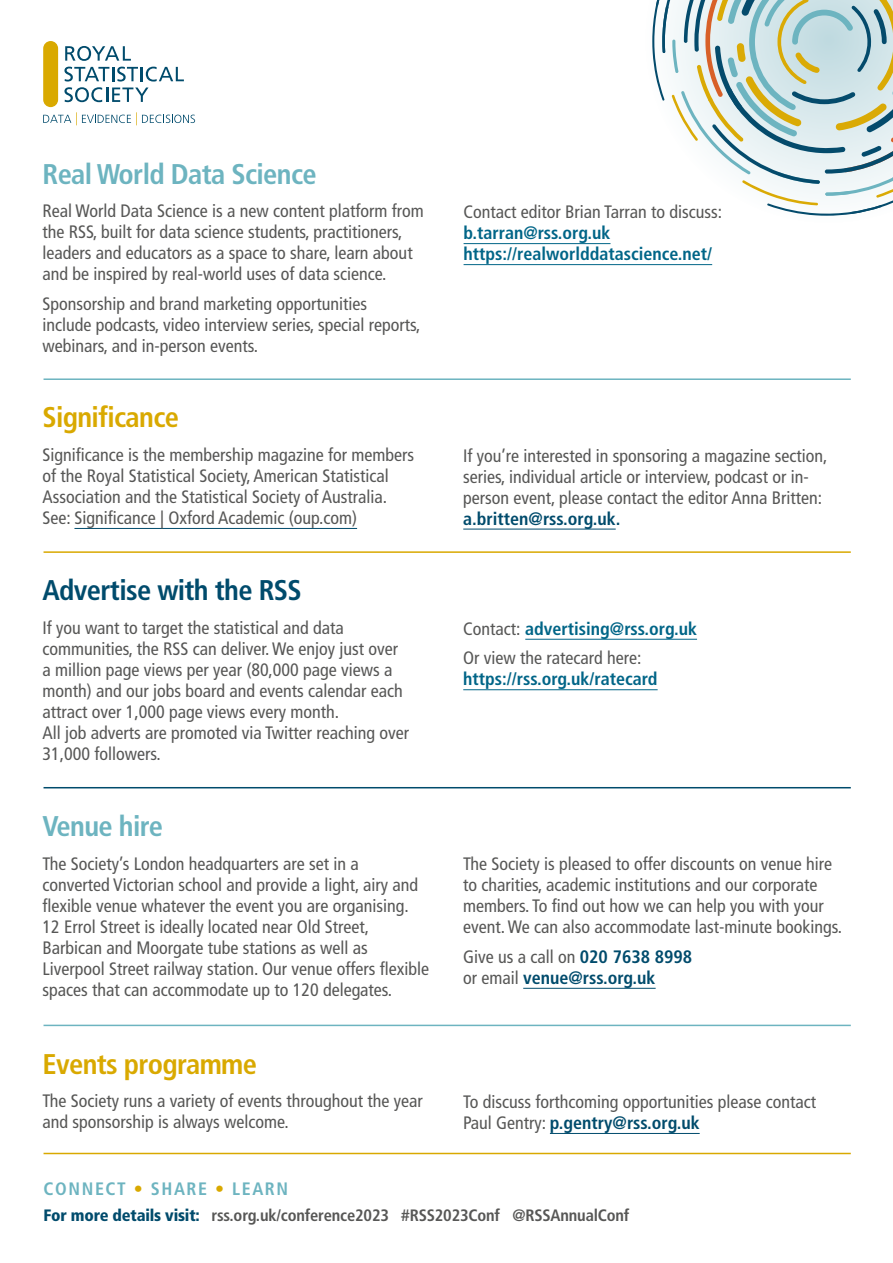
<style>
.page{position:relative;width:893px;height:1263px;background:#fff}
.page>*{position:absolute;margin:0;border:0;box-sizing:border-box;transform-origin:0 0}
.t1{font:700 condensed 28.5px "Frutiger LT Std";letter-spacing:-.025em;color:#6db4c0}
.t2{font:700 condensed 28.5px "Frutiger LT Std";letter-spacing:-.025em;color:#d9a900}
.t3{font:700 condensed 28.5px "Frutiger LT Std";letter-spacing:-.025em;color:#004b6c}
.t4{font:condensed 18px/21px "Frutiger LT Std";color:#575756}
.t5{font:700 condensed 18px/21px "Frutiger LT Std";color:#006587}
.t6{font:700 condensed 18px/21px "Frutiger LT Std";color:#004b6c}
.t7{font:700 condensed 18px "Frutiger LT Std";letter-spacing:.09em;color:#6db4c0}
.t8{font:700 condensed 16.5px "Frutiger LT Std";letter-spacing:-.01em;color:#575756}
.s1{font-weight:400;color:#575756}
.s2{font-weight:700;color:#004b6c}
.s3{color:#d9a900}
.s4{font-weight:900;color:#004b6c}
</style>
<div class="page">
<svg style="left:652px;top:0;width:241px;height:216px"></svg>
<hr style="left:464px;top:243px;width:146px;height:1px;background:#006587">
<hr style="left:464px;top:264px;width:248px;height:1px;background:#006587">
<hr style="left:525px;top:639px;width:172px;height:1px;background:#006587">
<hr style="left:463px;top:689px;width:195px;height:1px;background:#006587">
<hr style="left:74px;top:528px;width:283px;height:1px;background:#004b6c">
<hr style="left:463px;top:529px;width:153px;height:1px;background:#004b6c">
<hr style="left:550px;top:1133px;width:150px;height:1px;background:#004b6c">
<hr style="left:523px;top:988px;width:133px;height:1px;background:#004b6c">
<hr style="left:44px;top:378px;width:807px;height:2px;background:#6db4c0">
<hr style="left:44px;top:551px;width:807px;height:2px;background:#d9a900">
<hr style="left:44px;top:787px;width:807px;height:1px;background:#004b6c">
<hr style="left:44px;top:1025px;width:807px;height:1px;background:#6db4c0">
<hr style="left:44px;top:1153px;width:807px;height:1px;background:#d9a900">
<svg style="left:65px;top:46px;width:66px;height:15px"></svg>
<svg style="left:64px;top:67px;width:120px;height:35px"></svg>
<div style="left:43px;top:41px;width:15px;height:66px;background:#d9a900;border-radius:7px"></div>
<svg style="left:43px;top:112px;width:152px;height:13px"></svg>
<p class="t1" style="left:43px;top:157px;width:276px">Real World Data Science</p>
<p class="t4" style="left:43px;top:201px;width:383px">Real World Data Science is a new content platform from the RSS, built for data science students, practitioners, leaders and educators as a space to share, learn about and be inspired by real-world uses of data science.</p>
<p class="t4" style="left:43px;top:293px;width:380px">Sponsorship and brand marketing opportunities<br>include podcasts, video interview series, special reports, webinars, and in-person events.</p>
<p class="t5" style="left:464px;top:201px;width:260px"><span class="s1">Contact editor Brian Tarran to discuss: </span>b.tarran@rss.org.uk https://realworlddatascience.net/</p>
<p class="t2" style="left:43px;top:400px;width:138px">Significance</p>
<p class="t4" style="left:43px;top:444px;width:373px">Significance is the membership magazine for members of the Royal Statistical Society, American Statistical Association and the Statistical Society of Australia.<br>See: Significance | Oxford Academic (oup.com)</p>
<p class="t4" style="left:463px;top:445px;width:366px">If you’re interested in sponsoring a magazine section, series, individual article or interview, podcast or in&shy;person event, please contact the editor Anna Britten: <span class="s2">a.britten@rss.org.uk.</span></p>
<p class="t3" style="left:43px;top:573px;width:261px">Advertise with the RSS</p>
<p class="t4" style="left:43px;top:617px;width:368px">If you want to target the statistical and data communities, the RSS can deliver. We enjoy just over a million page views per year (80,000 page views a month) and our jobs board and events calendar each attract over 1,000 page views every month.<br>All job adverts are promoted via Twitter reaching over 31,000 followers.</p>
<p class="t5" style="left:463px;top:618px;width:235px"><span class="s1">Contact:</span> advertising@rss.org.uk</p>
<p class="t5" style="left:463px;top:647px;width:196px"><span class="s1">Or view the ratecard here: </span>https://rss.org.uk/ratecard</p>
<p class="t1" style="left:43px;top:809px;width:122px">Venue hire</p>
<p class="t4" style="left:43px;top:853px;width:388px">The Society’s London headquarters are set in a converted Victorian school and provide a light, airy and flexible venue whatever the event you are organising.<br>12 Errol Street is ideally located near Old Street, Barbican and Moorgate tube stations as well as Liverpool Street railway station. Our venue offers flexible spaces that can accommodate up to 120 delegates.</p>
<p class="t4" style="left:463px;top:854px;width:380px">The Society is pleased to offer discounts on venue hire to charities, academic institutions and our corporate members. To find out how we can help you with your event. We can also accommodate last-minute bookings.</p>
<p class="t6" style="left:463px;top:946px;width:230px"><span class="s1">Give us a call on</span> 020 7638 8998 <span class="s1">or email</span> venue@rss.org.uk</p>
<p class="t2" style="left:43px;top:1047px;width:216px">Events programme</p>
<p class="t4" style="left:43px;top:1091px;width:382px">The Society runs a variety of events throughout the year and sponsorship is always welcome.</p>
<p class="t4" style="left:463px;top:1091px;width:354px">To discuss forthcoming opportunities please contact<br>Paul Gentry: <span class="s2">p.gentry@rss.org.uk</span></p>
<p class="t7" style="left:44px;top:1178px;width:246px">CONNECT <span class="s3">•</span> SHARE <span class="s3">•</span> LEARN</p>
<p class="t8" style="left:44px;top:1205px;width:587px"><span class="s4">For more details visit:</span> rss.org.uk/conference2023 #RSS2023Conf @RSSAnnualConf</p>
</div>
